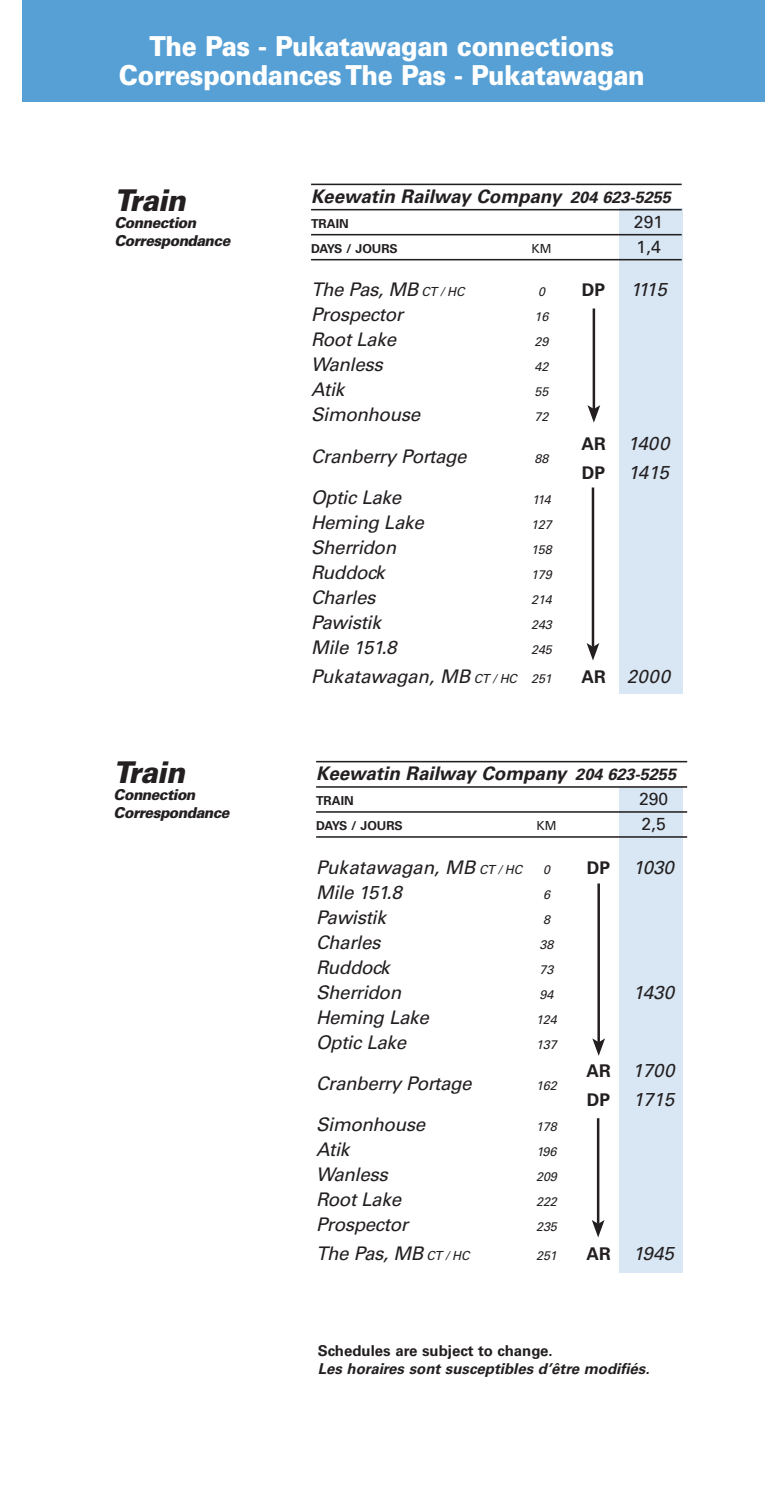
<style>
.page{position:relative;width:765px;height:1485px;background:#fff}
.page>*{position:absolute;margin:0;border:0;box-sizing:border-box;transform-origin:0 0}
.t1{font:italic 900 30px "Univers LT Std";letter-spacing:-.02em;color:#231f20;scale:.94 1}
.t2{font:900 27.5px/28.8px "Univers LT Std";letter-spacing:-.015em;color:#fff;text-align:center;scale:.9 1}
.t3{font:italic 18.75px/28.8px "Univers LT Std";letter-spacing:-.02em;color:#231f20}
.t4{font:italic 700 18.75px "Univers LT Std";color:#231f20}
.t5{font:italic 18.75px "Univers LT Std";color:#231f20}
.t6{font:17.5px "Univers LT Std";color:#231f20}
.t7{font:700 17.5px "Univers LT Std";color:#231f20}
.t8{font:italic 900 15px/17.2px "Univers LT Std";letter-spacing:-.035em;color:#231f20;scale:.94 1}
.t9{font:italic 700 15px "Univers LT Std";color:#231f20}
.t10{font:700 15px "Univers LT Std";color:#231f20}
.t11{font:italic 12.5px "Univers LT Std";color:#231f20}
.t12{font:12.5px "Univers LT Std";color:#231f20}
.t13{font:700 12.25px "Univers LT Std";color:#231f20}
.s1{font-size:16.25px}
.s2{font-size:12.5px}
.s3{font-weight:700;font-style:normal;font-size:17.5px}
</style>
<div class="page">
<div style="left:22px;top:0;width:743px;height:101px;background:#56a0d5"></div>
<div style="left:620px;top:209px;width:63px;height:485px;background:#d9e7f4"></div>
<hr style="left:311px;top:184px;width:371px;height:1px;background:#231f20">
<hr style="left:311px;top:209px;width:371px;height:1px;background:#231f20">
<hr style="left:311px;top:234px;width:371px;height:1px;background:#231f20">
<hr style="left:311px;top:259px;width:371px;height:1px;background:#231f20">
<div style="left:620px;top:788px;width:63px;height:485px;background:#d9e7f4"></div>
<hr style="left:316px;top:761px;width:371px;height:1px;background:#231f20">
<hr style="left:316px;top:786px;width:371px;height:2px;background:#231f20">
<hr style="left:316px;top:811px;width:371px;height:2px;background:#231f20">
<hr style="left:316px;top:836px;width:371px;height:2px;background:#231f20">
<hr style="left:593px;top:309px;width:2px;height:100px;background:#231f20">
<svg style="left:587px;top:405px;width:13px;height:18px"></svg>
<hr style="left:592px;top:488px;width:2px;height:159px;background:#231f20">
<svg style="left:587px;top:643px;width:12px;height:18px"></svg>
<hr style="left:597px;top:884px;width:3px;height:158px;background:#231f20">
<svg style="left:592px;top:1038px;width:13px;height:18px"></svg>
<hr style="left:597px;top:1118px;width:2px;height:106px;background:#231f20">
<svg style="left:592px;top:1220px;width:13px;height:18px"></svg>
<h2 class="t2" style="left:119px;top:32px;width:586px">The Pas - Pukatawagan connections<br>Correspondances The Pas - Pukatawagan</h2>
<h1 class="t1" style="left:114px;top:182px;width:77px">Train</h1>
<p class="t8" style="left:114px;top:214px;width:125px">Connection<br>Correspondance</p>
<h1 class="t1" style="left:114px;top:754px;width:77px">Train</h1>
<p class="t8" style="left:114px;top:786px;width:125px">Connection<br>Correspondance</p>
<p class="t4" style="left:311px;top:185px;width:361px">Keewatin Railway Company <span class="s1">204 623-5255</span></p>
<p class="t13" style="left:311px;top:216px;width:39px">TRAIN</p>
<p class="t6" style="left:634px;top:211px;width:31px">291</p>
<p class="t13" style="left:311px;top:241px;width:88px">DAYS / JOURS</p>
<p class="t12" style="left:531px;top:241px;width:22px">KM</p>
<p class="t6" style="left:636px;top:236px;width:26px">1,4</p>
<p class="t3" style="left:311px;top:276px;width:155px">The Pas, MB <span class="s2">CT / HC</span></p>
<p class="t11" style="left:538px;top:285px;width:8px">0</p>
<p class="t7" style="left:582px;top:280px;width:25px">DP</p>
<p class="t3" style="left:630px;top:276px;width:38px">1115</p>
<p class="t3" style="left:311px;top:301px;width:94px">Prospector</p>
<p class="t11" style="left:535px;top:310px;width:15px">16</p>
<p class="t3" style="left:311px;top:326px;width:87px">Root Lake</p>
<p class="t11" style="left:535px;top:335px;width:15px">29</p>
<p class="t3" style="left:311px;top:351px;width:73px">Wanless</p>
<p class="t11" style="left:535px;top:360px;width:15px">42</p>
<p class="t3" style="left:311px;top:376px;width:35px">Atik</p>
<p class="t11" style="left:535px;top:385px;width:15px">55</p>
<p class="t3" style="left:311px;top:401px;width:111px">Simonhouse</p>
<p class="t11" style="left:535px;top:410px;width:15px">72</p>
<p class="t3" style="left:311px;top:442px;width:157px">Cranberry Portage</p>
<p class="t11" style="left:535px;top:451px;width:15px">88</p>
<p class="t3" style="left:581px;top:429px;width:90px"><span class="s3">AR</span> 1400<br><span class="s3">DP</span> 1415</p>
<p class="t3" style="left:311px;top:483px;width:92px">Optic Lake</p>
<p class="t11" style="left:532px;top:492px;width:20px">114</p>
<p class="t3" style="left:311px;top:508px;width:114px">Heming Lake</p>
<p class="t11" style="left:531px;top:517px;width:22px">127</p>
<p class="t3" style="left:311px;top:533px;width:87px">Sherridon</p>
<p class="t11" style="left:531px;top:542px;width:22px">158</p>
<p class="t3" style="left:311px;top:558px;width:75px">Ruddock</p>
<p class="t11" style="left:531px;top:567px;width:22px">179</p>
<p class="t3" style="left:311px;top:583px;width:66px">Charles</p>
<p class="t11" style="left:531px;top:592px;width:22px">214</p>
<p class="t3" style="left:311px;top:608px;width:71px">Pawistik</p>
<p class="t11" style="left:531px;top:617px;width:22px">243</p>
<p class="t3" style="left:311px;top:633px;width:87px">Mile 151.8</p>
<p class="t11" style="left:531px;top:642px;width:22px">245</p>
<p class="t5" style="left:311px;top:665px;width:242px">Pukatawagan, MB <span class="s2">CT / HC 251</span></p>
<p class="t3" style="left:581px;top:662px;width:90px"><span class="s3">AR</span> 2000</p>
<p class="t4" style="left:316px;top:762px;width:361px">Keewatin Railway Company <span class="s1">204 623-5255</span></p>
<p class="t13" style="left:316px;top:793px;width:39px">TRAIN</p>
<p class="t6" style="left:639px;top:788px;width:31px">290</p>
<p class="t13" style="left:316px;top:818px;width:88px">DAYS / JOURS</p>
<p class="t12" style="left:536px;top:818px;width:22px">KM</p>
<p class="t6" style="left:641px;top:813px;width:26px">2,5</p>
<p class="t5" style="left:316px;top:856px;width:207px">Pukatawagan, MB <span class="s2">CT / HC</span></p>
<p class="t11" style="left:543px;top:862px;width:8px">0</p>
<p class="t3" style="left:587px;top:853px;width:88px"><span class="s3">DP</span> 1030</p>
<p class="t3" style="left:316px;top:878px;width:87px">Mile 151.8</p>
<p class="t11" style="left:543px;top:887px;width:8px">6</p>
<p class="t3" style="left:316px;top:903px;width:71px">Pawistik</p>
<p class="t11" style="left:543px;top:912px;width:8px">8</p>
<p class="t3" style="left:316px;top:928px;width:66px">Charles</p>
<p class="t11" style="left:540px;top:937px;width:15px">38</p>
<p class="t3" style="left:316px;top:953px;width:75px">Ruddock</p>
<p class="t11" style="left:540px;top:962px;width:15px">73</p>
<p class="t3" style="left:316px;top:978px;width:87px">Sherridon</p>
<p class="t11" style="left:540px;top:987px;width:15px">94</p>
<p class="t3" style="left:633px;top:978px;width:43px">1430</p>
<p class="t3" style="left:316px;top:1003px;width:114px">Heming Lake</p>
<p class="t11" style="left:536px;top:1012px;width:22px">124</p>
<p class="t3" style="left:316px;top:1028px;width:92px">Optic Lake</p>
<p class="t11" style="left:536px;top:1037px;width:22px">137</p>
<p class="t3" style="left:316px;top:1069px;width:157px">Cranberry Portage</p>
<p class="t11" style="left:536px;top:1078px;width:22px">162</p>
<p class="t3" style="left:586px;top:1057px;width:90px"><span class="s3">AR</span> 1700<br><span class="s3">DP</span> 1715</p>
<p class="t3" style="left:316px;top:1110px;width:111px">Simonhouse</p>
<p class="t11" style="left:536px;top:1119px;width:22px">178</p>
<p class="t3" style="left:316px;top:1135px;width:35px">Atik</p>
<p class="t11" style="left:536px;top:1144px;width:22px">196</p>
<p class="t3" style="left:316px;top:1160px;width:73px">Wanless</p>
<p class="t11" style="left:536px;top:1169px;width:22px">209</p>
<p class="t3" style="left:316px;top:1185px;width:87px">Root Lake</p>
<p class="t11" style="left:536px;top:1194px;width:22px">222</p>
<p class="t3" style="left:316px;top:1210px;width:94px">Prospector</p>
<p class="t11" style="left:536px;top:1219px;width:22px">235</p>
<p class="t3" style="left:316px;top:1239px;width:155px">The Pas, MB <span class="s2">CT / HC</span></p>
<p class="t11" style="left:536px;top:1248px;width:22px">251</p>
<p class="t3" style="left:586px;top:1239px;width:89px"><span class="s3">AR</span> 1945</p>
<p class="t10" style="left:318px;top:1342px;width:237px">Schedules are subject to change.</p>
<p class="t9" style="left:318px;top:1360px;width:333px">Les horaires sont susceptibles d’être modifiés.</p>
</div>
